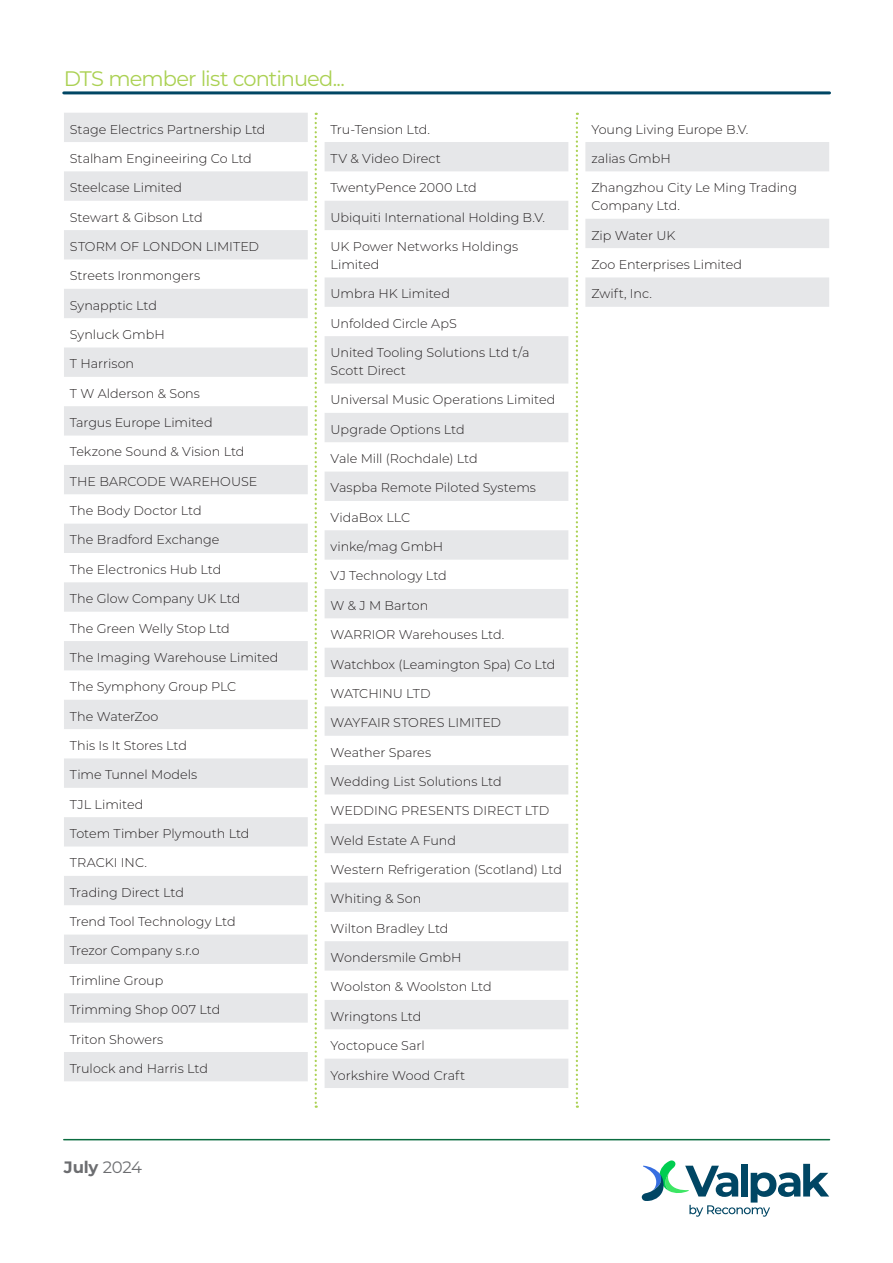
<style>
.page{position:relative;width:893px;height:1263px;background:#fff}
.page>*{position:absolute;margin:0;border:0;box-sizing:border-box;transform-origin:0 0}
.t1{font:21px "Montserrat";letter-spacing:-.045em;color:#abd153}
.t2{font:700 16.5px "Montserrat";color:#6c6d70}
.t3{font:300 12.75px/18px "Montserrat";color:#231f20}
.s1{font-weight:400}
</style>
<div class="page">
<hr style="left:64px;top:91px;width:765px;height:3px;background:#004664">
<hr style="left:64px;top:1139px;width:765px;height:1px;background:#0b6c40">
<svg style="left:642px;top:1160px;width:187px;height:57px"></svg>
<svg style="left:315px;top:113px;width:2px;height:995px"></svg>
<svg style="left:576px;top:113px;width:2px;height:995px"></svg>
<svg style="left:64px;top:113px;width:244px;height:968px;fill:#e7e8ea"></svg>
<svg style="left:325px;top:142px;width:243px;height:946px;fill:#e6e7e9"></svg>
<svg style="left:585px;top:142px;width:244px;height:165px"></svg>
<h1 class="t1" style="left:64px;top:64px;width:282px">DTS member list continued...</h1>
<p class="t3" style="left:70px;top:120px;width:197px">Stage Electrics Partnership Ltd</p>
<p class="t3" style="left:70px;top:149px;width:183px">Stalham Engineeiring Co Ltd</p>
<p class="t3" style="left:70px;top:178px;width:114px">Steelcase Limited</p>
<p class="t3" style="left:70px;top:208px;width:134px">Stewart &amp; Gibson Ltd</p>
<p class="t3" style="left:70px;top:237px;width:191px">STORM OF LONDON LIMITED</p>
<p class="t3" style="left:70px;top:266px;width:132px">Streets Ironmongers</p>
<p class="t3" style="left:70px;top:296px;width:89px">Synapptic Ltd</p>
<p class="t3" style="left:70px;top:325px;width:96px">Synluck GmbH</p>
<p class="t3" style="left:70px;top:354px;width:66px">T Harrison</p>
<p class="t3" style="left:70px;top:384px;width:132px">T W Alderson &amp; Sons</p>
<p class="t3" style="left:70px;top:413px;width:144px">Targus Europe Limited</p>
<p class="t3" style="left:70px;top:442px;width:176px">Tekzone Sound &amp; Vision Ltd</p>
<p class="t3" style="left:70px;top:472px;width:189px">THE BARCODE WAREHOUSE</p>
<p class="t3" style="left:70px;top:501px;width:133px">The Body Doctor Ltd</p>
<p class="t3" style="left:70px;top:530px;width:151px">The Bradford Exchange</p>
<p class="t3" style="left:70px;top:560px;width:153px">The Electronics Hub Ltd</p>
<p class="t3" style="left:70px;top:589px;width:172px">The Glow Company UK Ltd</p>
<p class="t3" style="left:70px;top:619px;width:161px">The Green Welly Stop Ltd</p>
<p class="t3" style="left:70px;top:648px;width:210px">The Imaging Warehouse Limited</p>
<p class="t3" style="left:70px;top:677px;width:168px">The Symphony Group PLC</p>
<p class="t3" style="left:70px;top:707px;width:90px">The WaterZoo</p>
<p class="t3" style="left:70px;top:736px;width:119px">This Is It Stores Ltd</p>
<p class="t3" style="left:70px;top:765px;width:129px">Time Tunnel Models</p>
<p class="t3" style="left:70px;top:795px;width:75px">TJL Limited</p>
<p class="t3" style="left:70px;top:824px;width:181px">Totem Timber Plymouth Ltd</p>
<p class="t3" style="left:70px;top:853px;width:79px">TRACKI INC.</p>
<p class="t3" style="left:70px;top:883px;width:116px">Trading Direct Ltd</p>
<p class="t3" style="left:70px;top:912px;width:167px">Trend Tool Technology Ltd</p>
<p class="t3" style="left:70px;top:941px;width:131px">Trezor Company s.r.o</p>
<p class="t3" style="left:70px;top:971px;width:95px">Trimline Group</p>
<p class="t3" style="left:70px;top:1000px;width:152px">Trimming Shop 007 Ltd</p>
<p class="t3" style="left:70px;top:1029px;width:95px">Triton Showers</p>
<p class="t3" style="left:70px;top:1059px;width:139px">Trulock and Harris Ltd</p>
<p class="t3" style="left:331px;top:120px;width:101px">Tru-Tension Ltd.</p>
<p class="t3" style="left:331px;top:149px;width:112px">TV &amp; Video Direct</p>
<p class="t3" style="left:331px;top:178px;width:148px">TwentyPence 2000 Ltd</p>
<p class="t3" style="left:331px;top:208px;width:216px">Ubiquiti International Holding B.V.</p>
<p class="t3" style="left:331px;top:237px;width:189px">UK Power Networks Holdings<br>Limited</p>
<p class="t3" style="left:331px;top:284px;width:121px">Umbra HK Limited</p>
<p class="t3" style="left:331px;top:314px;width:128px">Unfolded Circle ApS</p>
<p class="t3" style="left:331px;top:343px;width:200px">United Tooling Solutions Ltd t/a<br>Scott Direct</p>
<p class="t3" style="left:331px;top:390px;width:226px">Universal Music Operations Limited</p>
<p class="t3" style="left:331px;top:420px;width:136px">Upgrade Options Ltd</p>
<p class="t3" style="left:331px;top:449px;width:149px">Vale Mill (Rochdale) Ltd</p>
<p class="t3" style="left:331px;top:478px;width:207px">Vaspba Remote Piloted Systems</p>
<p class="t3" style="left:331px;top:508px;width:81px">VidaBox LLC</p>
<p class="t3" style="left:331px;top:537px;width:114px">vinke/mag GmbH</p>
<p class="t3" style="left:331px;top:566px;width:118px">VJ Technology Ltd</p>
<p class="t3" style="left:331px;top:596px;width:99px">W &amp; J M Barton</p>
<p class="t3" style="left:331px;top:625px;width:175px">WARRIOR Warehouses Ltd.</p>
<p class="t3" style="left:331px;top:655px;width:226px">Watchbox (Leamington Spa) Co Ltd</p>
<p class="t3" style="left:331px;top:684px;width:101px">WATCHINU LTD</p>
<p class="t3" style="left:331px;top:713px;width:172px">WAYFAIR STORES LIMITED</p>
<p class="t3" style="left:331px;top:743px;width:102px">Weather Spares</p>
<p class="t3" style="left:331px;top:772px;width:173px">Wedding List Solutions Ltd</p>
<p class="t3" style="left:331px;top:801px;width:220px">WEDDING PRESENTS DIRECT LTD</p>
<p class="t3" style="left:331px;top:831px;width:127px">Weld Estate A Fund</p>
<p class="t3" style="left:331px;top:860px;width:233px">Western Refrigeration (Scotland) Ltd</p>
<p class="t3" style="left:331px;top:889px;width:92px">Whiting &amp; Son</p>
<p class="t3" style="left:331px;top:919px;width:119px">Wilton Bradley Ltd</p>
<p class="t3" style="left:331px;top:948px;width:133px">Wondersmile GmbH</p>
<p class="t3" style="left:331px;top:977px;width:162px">Woolston &amp; Woolston Ltd</p>
<p class="t3" style="left:331px;top:1007px;width:92px">Wringtons Ltd</p>
<p class="t3" style="left:331px;top:1036px;width:96px">Yoctopuce Sarl</p>
<p class="t3" style="left:331px;top:1065px;width:136px">Yorkshire Wood Craft</p>
<p class="t3" style="left:591px;top:120px;width:159px">Young Living Europe B.V.</p>
<p class="t3" style="left:591px;top:149px;width:81px">zalias GmbH</p>
<p class="t3" style="left:591px;top:178px;width:207px">Zhangzhou City Le Ming Trading<br>Company Ltd.</p>
<p class="t3" style="left:591px;top:226px;width:86px">Zip Water UK</p>
<p class="t3" style="left:591px;top:255px;width:152px">Zoo Enterprises Limited</p>
<p class="t3" style="left:591px;top:284px;width:62px">Zwift, Inc.</p>
<p class="t2" style="left:64px;top:1155px;width:80px">July <span class="s1">2024</span></p>
</div>
